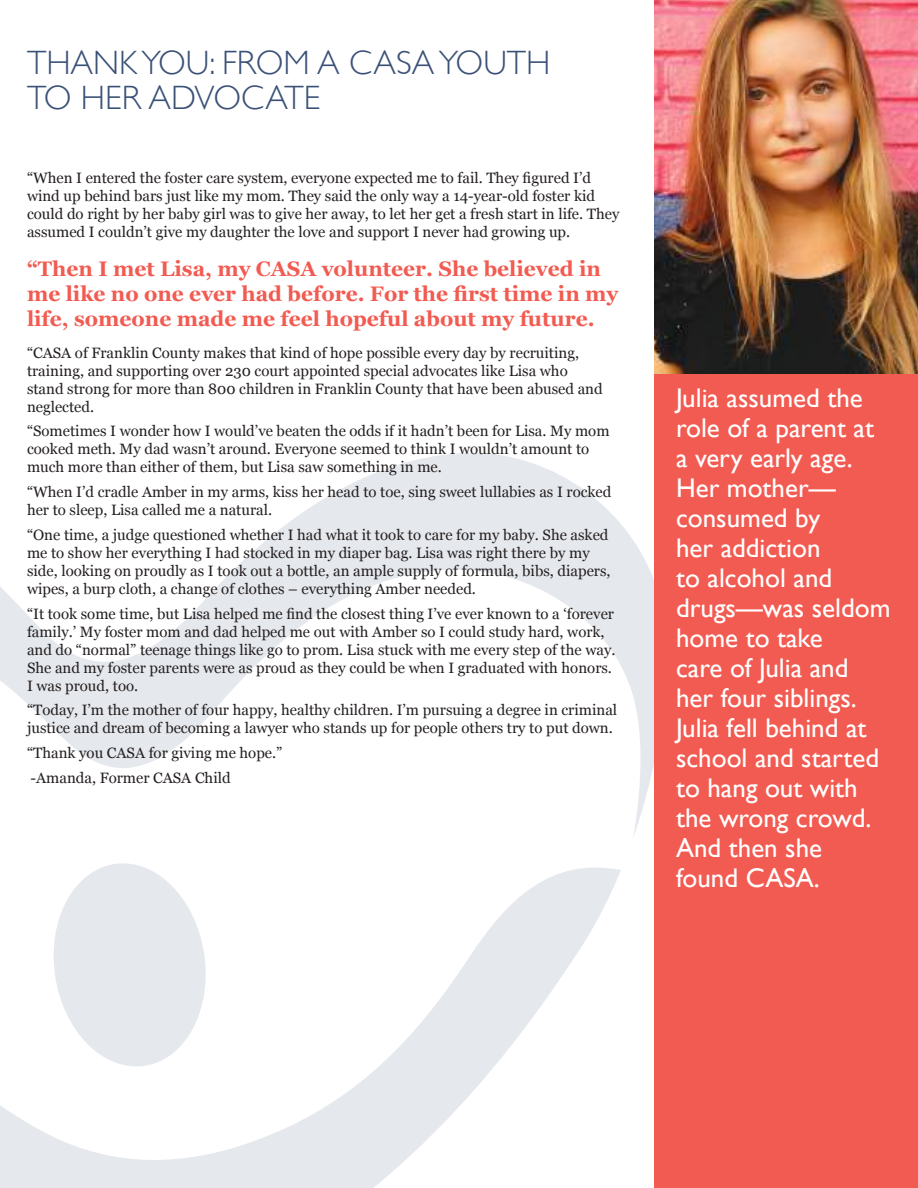
<style>
.page{position:relative;width:918px;height:1188px;background:#fff}
.page>*{position:absolute;margin:0;border:0;box-sizing:border-box;transform-origin:0 0}
.t1{font:300 33.75px/35px "Gill Sans";color:#3a5177}
.t2{font:27px/30px "Gill Sans";color:#fff}
.t3{font:700 21px/25.2px "Georgia";color:#f25b51}
.t4{font:15px/18px "Georgia";color:#241f1f}
</style>
<div class="page">
<svg style="left:0;top:991px;width:551px;height:197px"></svg>
<svg style="left:47px;top:991px;width:165px;height:81px"></svg>
<svg style="left:0;top:453px;width:654px;height:538px"></svg>
<div style="left:654px;top:0;width:264px;height:1188px;background:#f25b51"></div>
<img style="left:654px;top:0;width:264px;height:373px">
<h1 class="t1" style="left:27px;top:45px;width:525px">THANK YOU: FROM A CASA YOUTH<br>TO HER ADVOCATE</h1>
<p class="t4" style="left:27px;top:169px;width:594px">“When I entered the foster care system, everyone expected me to fail. They figured I’d wind up behind bars just like my mom. They said the only way a 14-year-old foster kid could do right by her baby girl was to give her away, to let her get a fresh start in life. They assumed I couldn’t give my daughter the love and support I never had growing up.</p>
<h3 class="t3" style="left:27px;top:256px;width:593px">“Then I met Lisa, my CASA volunteer. She believed in me like no one ever had before. For the first time in my life, someone made me feel hopeful about my future.</h3>
<p class="t4" style="left:27px;top:344px;width:577px">“CASA of Franklin County makes that kind of hope possible every day by recruiting, training, and supporting over 230 court appointed special advocates like Lisa who stand strong for more than 800 children in Franklin County that have been abused and neglected.</p>
<p class="t4" style="left:27px;top:423px;width:584px">“Sometimes I wonder how I would’ve beaten the odds if it hadn’t been for Lisa. My mom cooked meth. My dad wasn’t around. Everyone seemed to think I wouldn’t amount to much more than either of them, but Lisa saw something in me.</p>
<p class="t4" style="left:27px;top:483px;width:586px">“When I’d cradle Amber in my arms, kiss her head to toe, sing sweet lullabies as I rocked her to sleep, Lisa called me a natural.</p>
<p class="t4" style="left:27px;top:526px;width:585px">“One time, a judge questioned whether I had what it took to care for my baby. She asked me to show her everything I had stocked in my diaper bag. Lisa was right there by my side, looking on proudly as I took out a bottle, an ample supply of formula, bibs, diapers, wipes, a burp cloth, a change of clothes – everything Amber needed.</p>
<p class="t4" style="left:27px;top:605px;width:590px">“It took some time, but Lisa helped me find the closest thing I’ve ever known to a ‘forever family.’ My foster mom and dad helped me out with Amber so I could study hard, work, and do “normal” teenage things like go to prom. Lisa stuck with me every step of the way.<br>She and my foster parents were as proud as they could be when I graduated with honors.<br>I was proud, too.</p>
<p class="t4" style="left:27px;top:702px;width:592px">“Today, I’m the mother of four happy, healthy children. I’m pursuing a degree in criminal justice and dream of becoming a lawyer who stands up for people others try to put down.</p>
<p class="t4" style="left:27px;top:741px;width:257px;line-height:24.8px">“Thank you CASA for giving me hope.” -Amanda, Former CASA Child</p>
<p class="t2" style="left:676px;top:382px;width:216px">Julia assumed the role of a parent at a very early age.<br>Her mother— consumed by<br>her addiction<br>to alcohol and drugs—was seldom home to take<br>care of Julia and her four siblings.<br>Julia fell behind at school and started to hang out with the wrong crowd.<br>And then she found CASA.</p>
</div>
